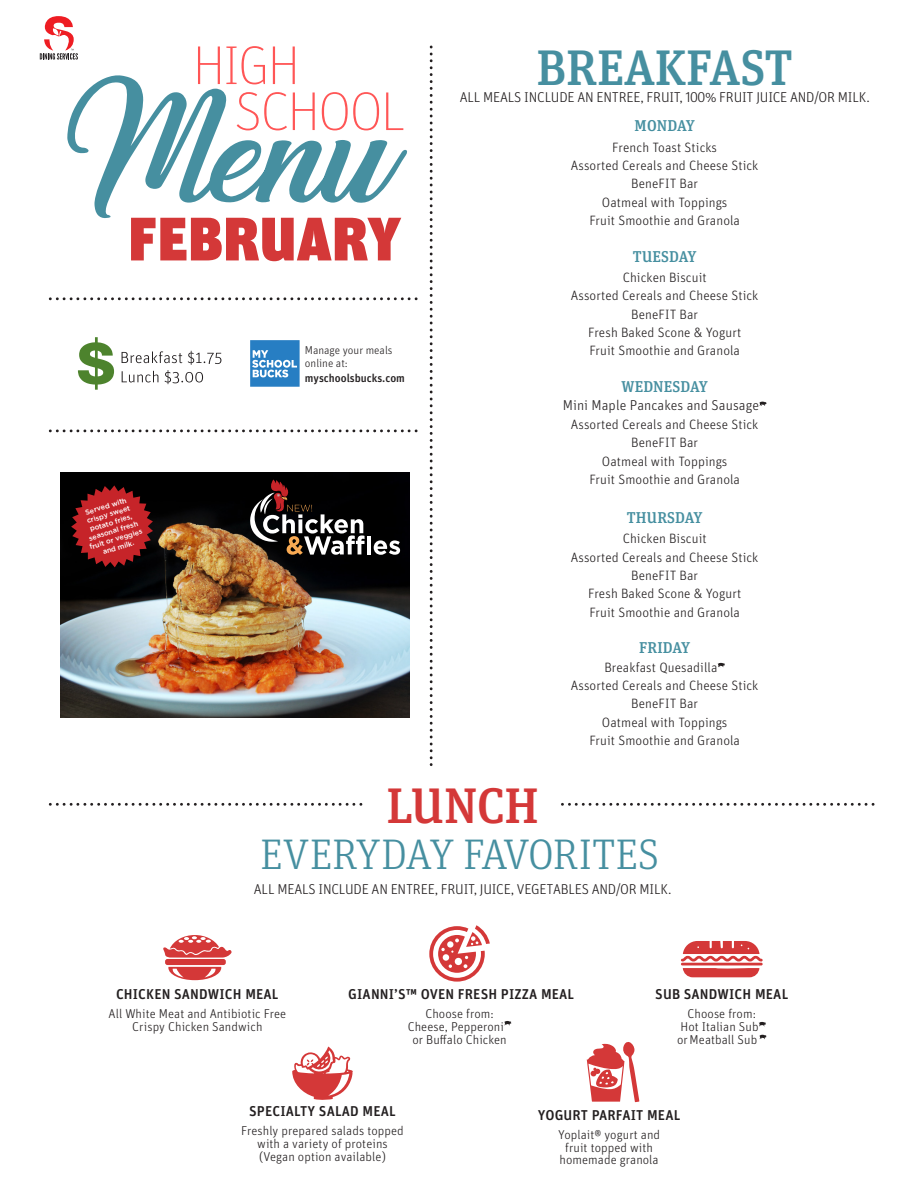
<style>
.page{position:relative;width:918px;height:1188px;background:#fff}
.page>*{position:absolute;margin:0;border:0;box-sizing:border-box;transform-origin:0 0}
._10_pt{font:900 61.2px "Unit OT";letter-spacing:.01em;color:#d43838}
.t1{font:500 49.8px "Unit Slab OT";color:#468fa0}
.t2{font:500 49.8px "Unit Slab OT";letter-spacing:-.005em;color:#d43838}
.headers{font:300 42.75px "Unit Slab OT";color:#468fa0}
.breakfast{font:500 15.6px "Unit Slab OT";letter-spacing:.01em;color:#468fa0}
.HS_day_name{font:500 15.6px "Unit Slab OT";letter-spacing:.01em;color:#468fa0}
._10_pt-2{font:300 14.25px "Unit OT";letter-spacing:-.015em;color:#231f20}
.Favorites_Names{font:500 14.25px "Unit OT";letter-spacing:.01em;color:#231f20}
.breakfast-2{font:300 14.25px "Unit OT";letter-spacing:.005em;color:#231f20}
.entree_name{font:500 14.25px "Unit OT";letter-spacing:.01em;color:#231f20}
.breakfast-3{font:300 13.5px "Unit OT";letter-spacing:.005em;color:#231f20}
.breakfast-4{font:300 12.9px/12.8px "Unit OT";letter-spacing:.005em;color:#231f20;text-align:center}
.entree_name-2{font:300 11.4px/13.6px "Unit OT";color:#231f20}
.entree_name-3{font:500 11.4px "Unit OT";color:#231f20}
.t3{font:500 7.05px/8.6px "Gotham";color:#fff;text-align:center}
</style>
<div class="page">
<svg style="left:429px;top:925px;width:61px;height:57px"></svg>
<svg style="left:504px;top:1021px;width:7px;height:4px"></svg>
<svg style="left:759px;top:1022px;width:7px;height:4px"></svg>
<svg style="left:759px;top:1035px;width:8px;height:4px"></svg>
<svg style="left:681px;top:941px;width:82px;height:36px"></svg>
<svg style="left:430px;top:47px;width:3px;height:718px"></svg>
<div style="left:165px;top:959px;width:61px;height:6px;background:#d43838;border-radius:2px"></div>
<svg style="left:168px;top:967px;width:53px;height:13px"></svg>
<svg style="left:163px;top:935px;width:69px;height:23px"></svg>
<svg style="left:292px;top:1047px;width:61px;height:53px"></svg>
<svg style="left:587px;top:1042px;width:52px;height:60px"></svg>
<svg style="left:50px;top:297px;width:367px;height:3px"></svg>
<svg style="left:78px;top:337px;width:36px;height:53px"></svg>
<svg style="left:122px;top:351px;width:99px;height:33px"></svg>
<svg style="left:250px;top:340px;width:50px;height:47px;background:#5197ce"></svg>
<svg style="left:50px;top:803px;width:313px;height:3px"></svg>
<svg style="left:562px;top:803px;width:313px;height:3px"></svg>
<svg style="left:50px;top:429px;width:367px;height:3px"></svg>
<svg style="left:40px;top:16px;width:38px;height:43px"></svg>
<svg style="left:759px;top:402px;width:8px;height:4px"></svg>
<svg style="left:717px;top:663px;width:8px;height:4px"></svg>
<svg style="left:198px;top:46px;width:97px;height:29px"></svg>
<svg style="left:67px;top:75px;width:340px;height:143px"></svg>
<img style="left:60px;top:473px;width:350px;height:244px">
<hr style="left:367px;top:536px;width:4px;height:18px;background:#fff">
<svg style="left:374px;top:540px;width:26px;height:15px"></svg>
<svg style="left:250px;top:480px;width:115px;height:75px;background:#413937"></svg>
<svg style="left:71px;top:485px;width:82px;height:82px;background:#87181c"></svg>
<p class="_10_pt" style="left:129px;top:199px;width:274px">FEBRUARY</p>
<p class="t3" style="left:78px;top:510px;width:56px;rotate:-17deg">Served with crispy sweet potato fries, seasonal fresh fruit or veggies and milk.</p>
<p class="entree_name-2" style="left:305px;top:343px;width:89px">Manage your meals online at:</p>
<p class="entree_name-3" style="left:305px;top:371px;width:102px">myschoolsbucks.com</p>
<p class="t1" style="left:537px;top:36px;width:258px">BREAKFAST</p>
<p class="_10_pt-2" style="left:460px;top:89px;width:412px">ALL MEALS INCLUDE AN ENTREE, FRUIT, 100% FRUIT JUICE AND/OR MILK.</p>
<p class="HS_day_name" style="left:635px;top:116px;width:62px">MONDAY</p>
<p class="breakfast-3" style="left:612px;top:139px;width:106px">French Toast Sticks</p>
<p class="breakfast-3" style="left:571px;top:157px;width:189px">Assorted Cereals and Cheese Stick</p>
<p class="breakfast-3" style="left:631px;top:176px;width:68px">BeneFIT Bar</p>
<p class="breakfast-3" style="left:602px;top:194px;width:127px">Oatmeal with Toppings</p>
<p class="breakfast-3" style="left:589px;top:212px;width:152px">Fruit Smoothie and Granola</p>
<p class="breakfast" style="left:633px;top:246px;width:65px">TUESDAY</p>
<p class="breakfast-3" style="left:623px;top:269px;width:85px">Chicken Biscuit</p>
<p class="breakfast-3" style="left:571px;top:288px;width:189px">Assorted Cereals and Cheese Stick</p>
<p class="breakfast-3" style="left:631px;top:306px;width:68px">BeneFIT Bar</p>
<p class="breakfast-3" style="left:588px;top:324px;width:155px">Fresh Baked Scone &amp; Yogurt</p>
<p class="breakfast-3" style="left:589px;top:343px;width:152px">Fruit Smoothie and Granola</p>
<p class="breakfast" style="left:621px;top:377px;width:88px">WEDNESDAY</p>
<p class="breakfast-2" style="left:563px;top:397px;width:198px">Mini Maple Pancakes and Sausage</p>
<p class="breakfast-3" style="left:571px;top:416px;width:189px">Assorted Cereals and Cheese Stick</p>
<p class="breakfast-3" style="left:631px;top:435px;width:68px">BeneFIT Bar</p>
<p class="breakfast-3" style="left:602px;top:453px;width:127px">Oatmeal with Toppings</p>
<p class="breakfast-3" style="left:589px;top:471px;width:152px">Fruit Smoothie and Granola</p>
<p class="HS_day_name" style="left:627px;top:508px;width:77px">THURSDAY</p>
<p class="breakfast-3" style="left:623px;top:531px;width:85px">Chicken Biscuit</p>
<p class="breakfast-3" style="left:571px;top:549px;width:189px">Assorted Cereals and Cheese Stick</p>
<p class="breakfast-3" style="left:631px;top:567px;width:68px">BeneFIT Bar</p>
<p class="breakfast-3" style="left:588px;top:586px;width:155px">Fresh Baked Scone &amp; Yogurt</p>
<p class="breakfast-3" style="left:589px;top:604px;width:152px">Fruit Smoothie and Granola</p>
<p class="breakfast" style="left:639px;top:638px;width:52px">FRIDAY</p>
<p class="breakfast-3" style="left:604px;top:659px;width:115px">Breakfast Quesadilla</p>
<p class="breakfast-3" style="left:571px;top:677px;width:189px">Assorted Cereals and Cheese Stick</p>
<p class="breakfast-3" style="left:631px;top:696px;width:68px">BeneFIT Bar</p>
<p class="breakfast-3" style="left:602px;top:714px;width:127px">Oatmeal with Toppings</p>
<p class="breakfast-3" style="left:589px;top:733px;width:152px">Fruit Smoothie and Granola</p>
<p class="t2" style="left:386px;top:775px;width:154px">LUNCH</p>
<p class="headers" style="left:260px;top:829px;width:400px">EVERYDAY FAVORITES</p>
<p class="_10_pt-2" style="left:254px;top:881px;width:419px">ALL MEALS INCLUDE AN ENTREE, FRUIT, JUICE, VEGETABLES AND/OR MILK.</p>
<p class="entree_name" style="left:116px;top:985px;width:164px">CHICKEN SANDWICH MEAL</p>
<p class="breakfast-4" style="left:109px;top:1007px;width:179px">All White Meat and Antibiotic Free<br>Crispy Chicken Sandwich</p>
<p class="Favorites_Names" style="left:348px;top:985px;width:228px">GIANNI’S™ OVEN FRESH PIZZA MEAL</p>
<p class="breakfast-4" style="left:408px;top:1007px;width:100px">Choose from:<br>Cheese, Pepperoni or Buffalo Chicken</p>
<p class="Favorites_Names" style="left:655px;top:985px;width:135px">SUB SANDWICH MEAL</p>
<p class="breakfast-4" style="left:677px;top:1007px;width:83px;text-align:left;text-indent:11px">Choose from:<br>Hot Italian Sub orMeatball Sub</p>
<p class="Favorites_Names" style="left:249px;top:1102px;width:148px">SPECIALTY SALAD MEAL</p>
<p class="breakfast-4" style="left:241px;top:1124px;width:164px">Freshly prepared salads topped with a variety of proteins (Vegan option available)</p>
<p class="Favorites_Names" style="left:538px;top:1106px;width:144px">YOGURT PARFAIT MEAL</p>
<p class="breakfast-4" style="left:558px;top:1128px;width:103px">Yoplait® yogurt and fruit topped with homemade granola</p>
</div>
